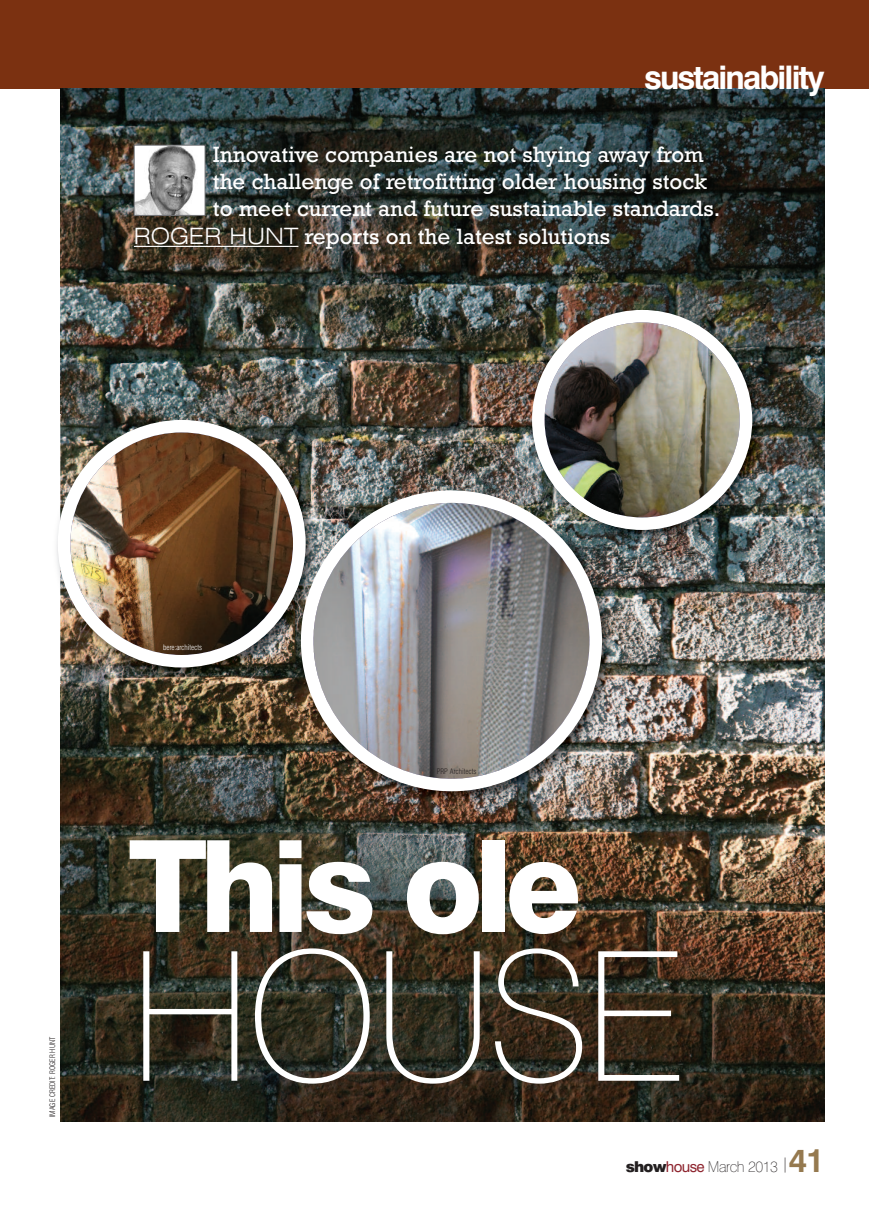
<style>
.page{position:relative;width:869px;height:1205px;background:#fff}
.page>*{position:absolute;margin:0;border:0;box-sizing:border-box;transform-origin:0 0}
.t1{font:100 180px "Swiss 721 BT";letter-spacing:-.035em;color:#fff}
.t2{font:800 127.5px "Swiss 721 BT";letter-spacing:-.06em;color:#fff}
.t3{font:700 32.5px "Swiss 721 BT";letter-spacing:-.055em;color:#fff}
.t4{font:22.5px "Rockwell";color:#fff}
.t5{font:100 15px "Swiss 721 BT";letter-spacing:-.03em;color:#231f20}
.t6{font:300 condensed 7.5px "Swiss 721 BT";color:#231f20}
.t7{font:300 condensed 7.5px "Swiss 721 BT";color:#fff}
.s1{font-family:"Swiss 721 BT";font-weight:300;font-stretch:expanded}
.s2{font-weight:900}
.s3{font-weight:400;color:#8e252f}
.s4{font-weight:700;font-size:32.5px;color:#95794f}
</style>
<div class="page">
<div style="left:0;top:0;width:868px;height:89px;background:#7b3111"></div>
<img style="left:60px;top:89px;width:764px;height:1032px">
<hr style="left:134px;top:246px;width:164px;height:1px;background:#fff">
<img style="left:136px;top:147px;width:67px;height:67px">
<div style="left:134px;top:145px;width:71px;height:71px;border:1px solid #6c6d70"></div>
<img style="left:56px;top:415px;width:265px;height:268px">
<img style="left:58px;top:420px;width:247px;height:247px">
<img style="left:526px;top:304px;width:242px;height:242px">
<img style="left:531px;top:310px;width:220px;height:220px">
<img style="left:295px;top:485px;width:323px;height:322px">
<img style="left:295px;top:485px;width:26px;height:198px">
<img style="left:295px;top:494px;width:6px;height:99px">
<img style="left:526px;top:485px;width:92px;height:61px">
<img style="left:553px;top:485px;width:65px;height:42px">
<img style="left:569px;top:485px;width:49px;height:29px">
<img style="left:301px;top:490px;width:300px;height:301px">
<h3 class="t3" style="left:643px;top:65px;width:182px">sustainability</h3>
<p class="t4" style="left:213px;top:147px;width:492px">Innovative companies are not shying away from</p>
<p class="t4" style="left:213px;top:174px;width:495px">the challenge of retrofitting older housing stock</p>
<p class="t4" style="left:213px;top:201px;width:508px">to meet current and future sustainable standards.</p>
<p class="t4" style="left:134px;top:229px;width:477px"><span class="s1">ROGER HUNT</span> reports on the latest solutions</p>
<p class="t6" style="left:49px;top:1117px;width:82px;rotate:-90deg">IMAGE CREDIT: ROGER HUNT</p>
<p class="t7" style="left:163px;top:644px;width:40px">bere:architects</p>
<p class="t6" style="left:436px;top:768px;width:41px">PRP Architects</p>
<h2 class="t2" style="left:128px;top:840px;width:454px">This ole</h2>
<h1 class="t1" style="left:128px;top:951px;width:558px">HOUSE</h1>
<p class="t5" style="left:625px;top:1161px;width:200px"><span class="s2">show</span><span class="s3">house</span> March 2013 |<span class="s4">41</span></p>
</div>
